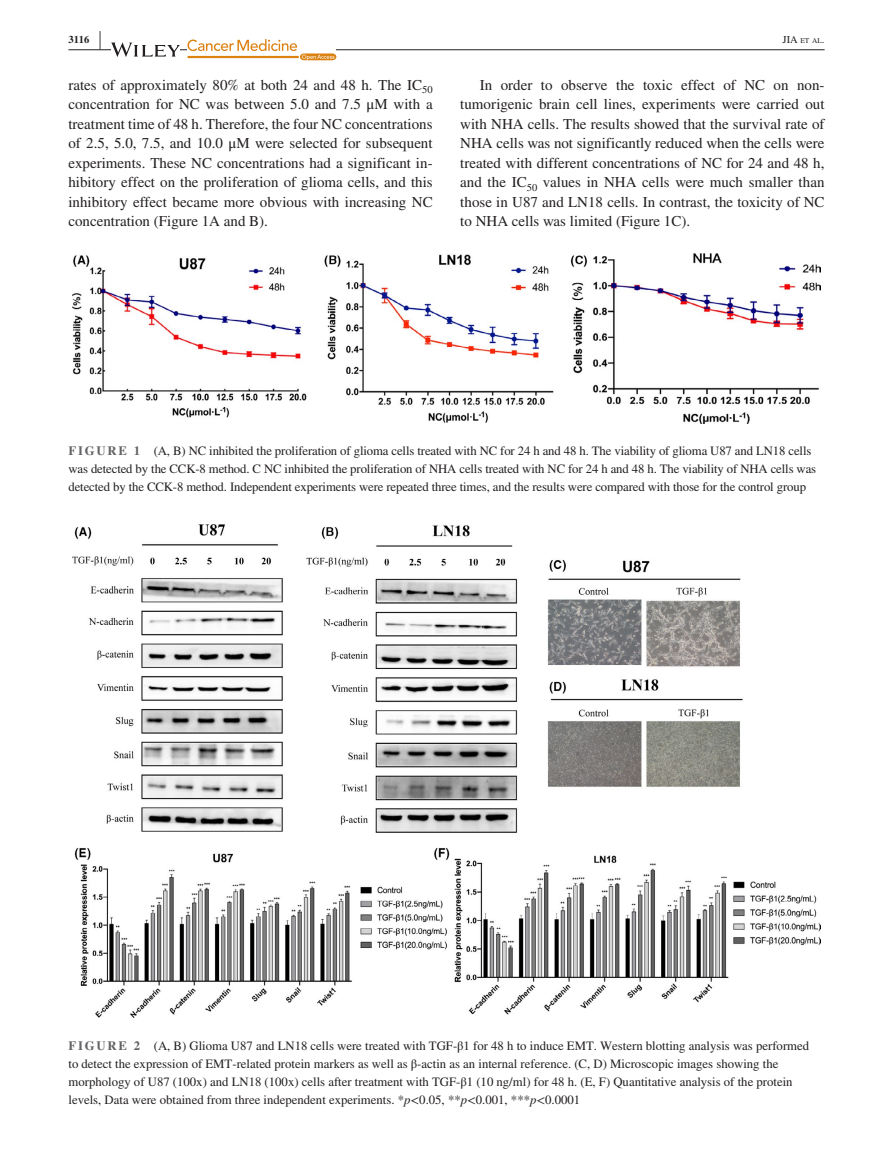
<style>
.page{position:relative;width:893px;height:1174px;background:#fff}
.page>*{position:absolute;margin:0;border:0;box-sizing:border-box;transform-origin:0 0}
.t1{font:700 25.95px "STIX";color:#231f20;scale:.36 1}
.t2{font:15px/19.5px "STIX";color:#231f20;text-align:justify}
.t3{font:12.75px/18px "STIX";color:#231f20}
.t4{font:10.5px "STIX";color:#231f20}
.t5{font:700 10.5px "STIX";color:#231f20}
.s1{font-size:7.35px}
.s2{font-weight:700;color:#636366}
.s3{font-style:italic}
</style>
<div class="page">
<hr style="left:68px;top:49px;width:756px;height:1px;background:#231f20">
<svg style="left:111px;top:43px;width:69px;height:14px"></svg>
<svg style="left:187px;top:39px;width:149px;height:21px"></svg>
<img style="left:72px;top:253px;width:749px;height:170px">
<img style="left:72px;top:524px;width:749px;height:493px">
<p class="t5" style="left:68px;top:33px;width:22px">3116</p>
<h1 class="t1" style="left:99px;top:25px;width:7px">|</h1>
<p class="t4" style="left:783px;top:32px;width:43px">JIA <span class="s1">et al</span>.</p>
<p class="t2" style="left:68px;top:76px;width:366px">rates of approximately 80% at both 24 and 48 h. The IC<sub>50 </sub>concentration for NC was between 5.0 and 7.5 μM with a treatment time of 48 h. Therefore, the four NC concentrations of 2.5, 5.0, 7.5, and 10.0 μM were selected for subsequent experiments. These NC concentrations had a significant in&shy;hibitory effect on the proliferation of glioma cells, and this inhibitory effect became more obvious with increasing NC concentration (Figure 1A and B).</p>
<p class="t2" style="left:460px;top:76px;width:366px;text-indent:20px">In order to observe the toxic effect of NC on non&shy;tumorigenic brain cell lines, experiments were carried out with NHA cells. The results showed that the survival rate of NHA cells was not significantly reduced when the cells were treated with different concentrations of NC for 24 and 48 h, and the IC<sub>50</sub> values in NHA cells were much smaller than those in U87 and LN18 cells. In contrast, the toxicity of NC to NHA cells was limited (Figure 1C).</p>
<p class="t3" style="left:68px;top:443px;width:749px"><span class="s2">FIGURE 1</span> (A, B) NC inhibited the proliferation of glioma cells treated with NC for 24 h and 48 h. The viability of glioma U87 and LN18 cells was detected by the CCK-8 method. C NC inhibited the proliferation of NHA cells treated with NC for 24 h and 48 h. The viability of NHA cells was detected by the CCK-8 method. Independent experiments were repeated three times, and the results were compared with those for the control group</p>
<p class="t3" style="left:68px;top:1037px;width:742px"><span class="s2">FIGURE 2</span> (A, B) Glioma U87 and LN18 cells were treated with TGF-β1 for 48 h to induce EMT. Western blotting analysis was performed to detect the expression of EMT-related protein markers as well as β-actin as an internal reference. (C, D) Microscopic images showing the morphology of U87 (100x) and LN18 (100x) cells after treatment with TGF-β1 (10 ng/ml) for 48 h. (E, F) Quantitative analysis of the protein levels, Data were obtained from three independent experiments. *<span class="s3">p</span>&lt;0.05, **<span class="s3">p</span>&lt;0.001, ***<span class="s3">p</span>&lt;0.0001</p>
</div>
